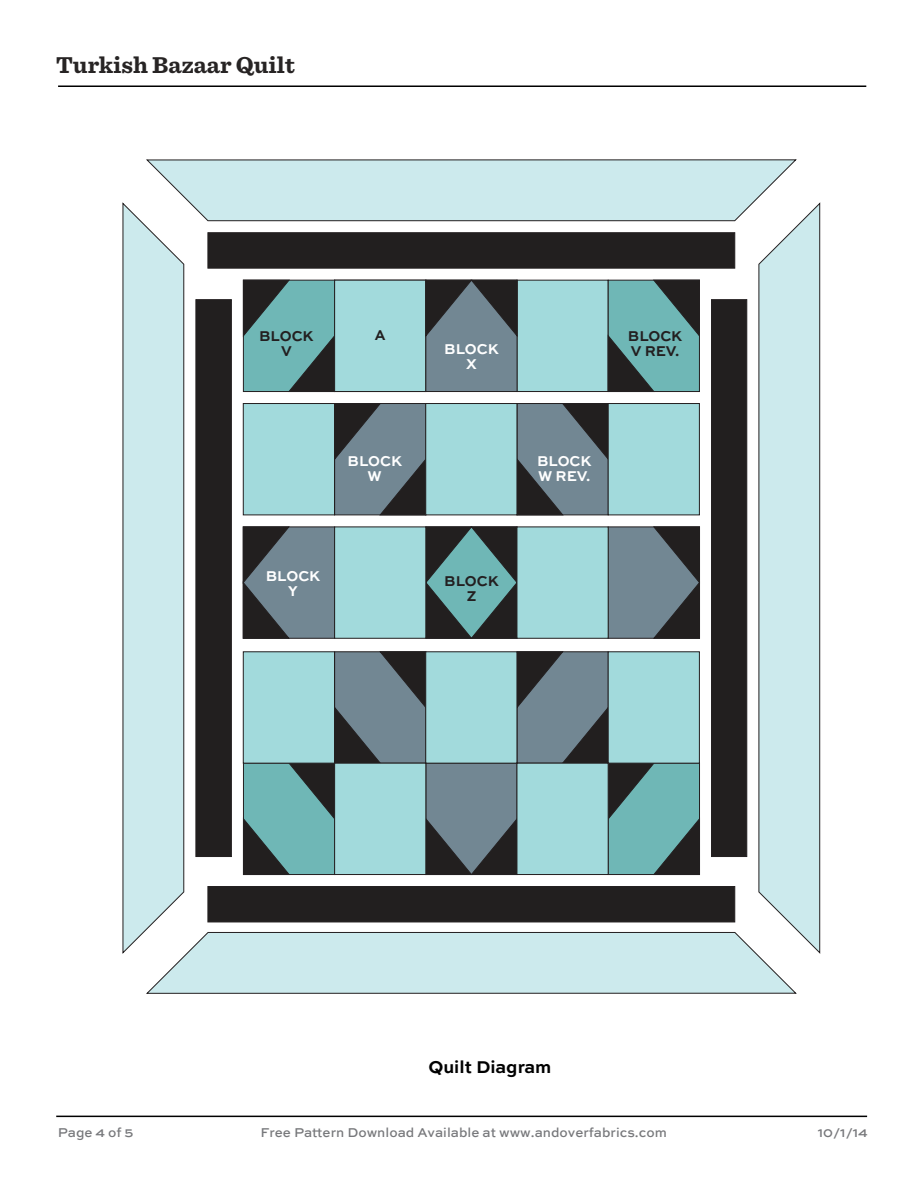
<style>
.page{position:relative;width:919px;height:1188px;background:#fff}
.page>*{position:absolute;margin:0;border:0;box-sizing:border-box;transform-origin:0 0}
.t1{font:700 24px "Sentinel";color:#272424}
.t2{font:700 18px "Sweet Sans";color:#000}
.t3{font:700 15px/15px "Sweet Sans";color:#fff;text-align:center;scale:.95 1}
.t4{font:700 15px/15px "Sweet Sans";color:#231f20;text-align:center;scale:.95 1}
.t5{font:500 13.5px "Sweet Sans Pro";color:#77787b}
</style>
<div class="page">
<hr style="left:56px;top:1116px;width:810px;height:1px;background:#000">
<hr style="left:58px;top:85px;width:807px;height:2px;background:#000">
<div style="left:710px;top:299px;width:36px;height:558px;background:#221f1f;border:1px solid #231f20"></div>
<svg style="left:333px;top:403px;width:93px;height:113px;background:#5d6b74"></svg>
<svg style="left:516px;top:403px;width:92px;height:113px;background:#5c6b73"></svg>
<div style="left:243px;top:526px;width:92px;height:113px;background:#728793;border:1px solid #231f20"></div>
<svg style="left:242px;top:526px;width:48px;height:113px"></svg>
<div style="left:607px;top:526px;width:92px;height:113px;background:#728793;border:1px solid #231f20"></div>
<svg style="left:652px;top:526px;width:48px;height:113px"></svg>
<svg style="left:426px;top:526px;width:90px;height:113px;background:#476968"></svg>
<svg style="left:242px;top:651px;width:458px;height:225px;background:#5e7b80"></svg>
<div style="left:207px;top:232px;width:527px;height:37px;background:#221f1f;border:1px solid #231f20"></div>
<div style="left:207px;top:886px;width:527px;height:36px;background:#221f1f"></div>
<svg style="left:758px;top:202px;width:62px;height:752px;background:#c9e4e7"></svg>
<svg style="left:122px;top:202px;width:62px;height:752px;background:#c9e5e7"></svg>
<svg style="left:146px;top:159px;width:651px;height:63px;background:#cae3e6"></svg>
<svg style="left:145px;top:932px;width:651px;height:62px;background:#cbe5e8"></svg>
<div style="left:195px;top:299px;width:37px;height:558px;background:#221f1f;border:1px solid #231f20"></div>
<div style="left:243px;top:403px;width:92px;height:112px;background:#a2dadc;border:1px solid #231f20"></div>
<div style="left:425px;top:403px;width:92px;height:112px;background:#a2dadc;border:1px solid #231f20"></div>
<div style="left:607px;top:403px;width:92px;height:112px;background:#a2dadc;border:1px solid #231f20"></div>
<div style="left:243px;top:651px;width:92px;height:113px;background:#a2dadc;border:1px solid #231f20"></div>
<div style="left:425px;top:651px;width:92px;height:113px;background:#a2dadc;border:1px solid #231f20"></div>
<div style="left:607px;top:651px;width:92px;height:113px;background:#a2dadc;border:1px solid #231f20"></div>
<div style="left:516px;top:280px;width:92px;height:112px;background:#a2dadc;border:1px solid #231f20"></div>
<div style="left:334px;top:526px;width:92px;height:113px;background:#a2dadc;border:1px solid #231f20"></div>
<div style="left:516px;top:526px;width:92px;height:113px;background:#a2dadc;border:1px solid #231f20"></div>
<div style="left:334px;top:763px;width:92px;height:112px;background:#a2dadc;border:1px solid #231f20"></div>
<div style="left:516px;top:763px;width:92px;height:112px;background:#a2dadc;border:1px solid #231f20"></div>
<svg style="left:607px;top:279px;width:93px;height:114px;background:#5b8d8c"></svg>
<svg style="left:242px;top:279px;width:275px;height:114px;background:#739a9d"></svg>
<h1 class="t1" style="left:56px;top:46px;width:240px">Turkish Bazaar Quilt</h1>
<p class="t4" style="left:374px;top:328px;width:13px">A</p>
<p class="t4" style="left:259px;top:329px;width:59px">BLOCK<br>V</p>
<p class="t4" style="left:627px;top:329px;width:59px;text-align:left">BLOCK<br>V REV.</p>
<p class="t3" style="left:444px;top:342px;width:59px">BLOCK<br>X</p>
<p class="t3" style="left:347px;top:454px;width:59px">BLOCK<br>W</p>
<p class="t3" style="left:536px;top:454px;width:59px;text-align:left">BLOCK<br>W REV.</p>
<p class="t3" style="left:266px;top:569px;width:59px">BLOCK<br>Y</p>
<p class="t4" style="left:444px;top:574px;width:59px">BLOCK<br>Z</p>
<h2 class="t2" style="left:428px;top:1057px;width:124px">Quilt Diagram</h2>
<p class="t5" style="left:58px;top:1122px;width:77px">Page 4 of 5</p>
<p class="t5" style="left:260px;top:1122px;width:408px">Free Pattern Download Available at www.andoverfabrics.com</p>
<p class="t5" style="left:817px;top:1122px;width:52px">10/1/14</p>
</div>
